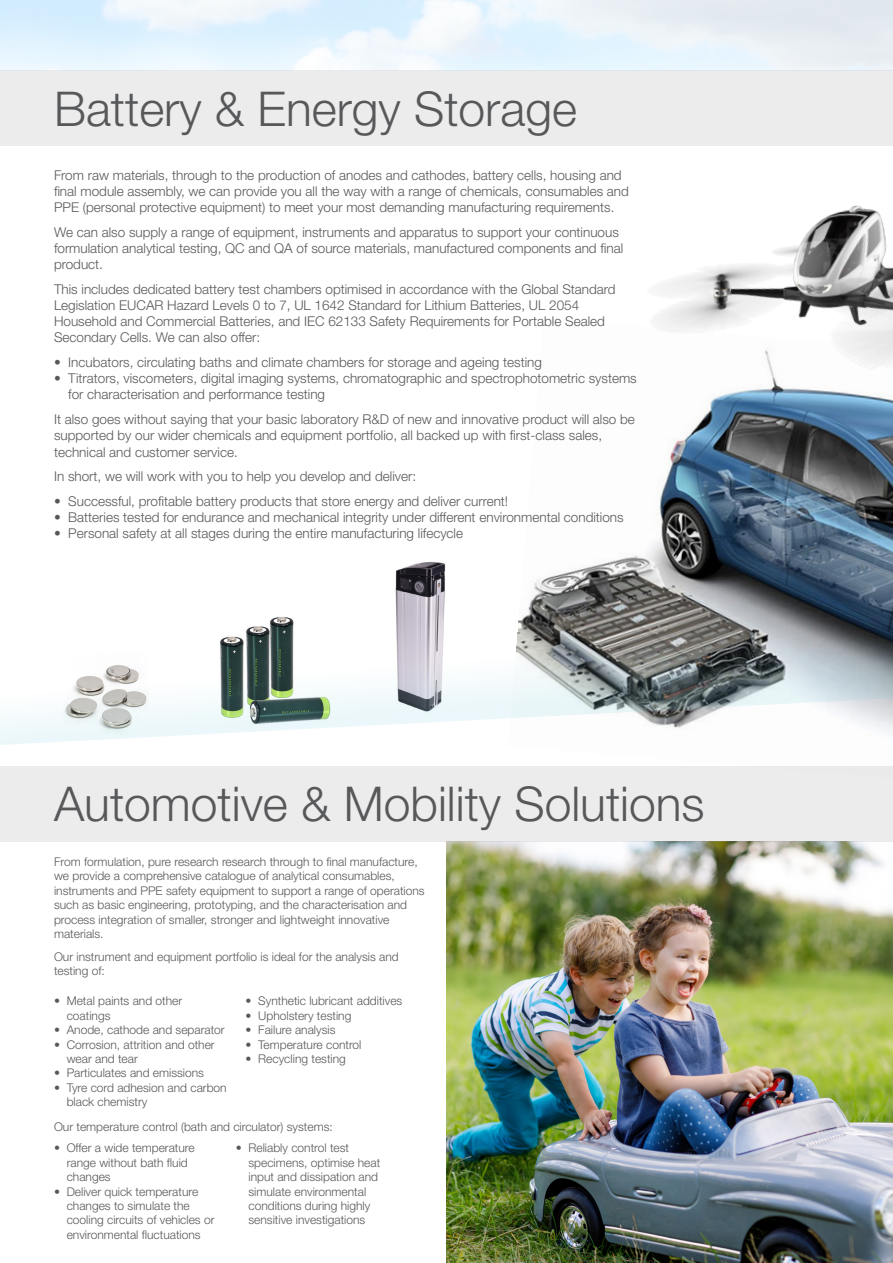
<style>
.page{position:relative;width:893px;height:1263px;background:#fff}
.page>*{position:absolute;margin:0;border:0;box-sizing:border-box;transform-origin:0 0}
.t1{font:300 48px "Helvetica Neue LT Std";color:#57585a}
.t2{font:300 13.5px/16.2px "Helvetica Neue LT Std";color:#57585a}
.t3{font:300 12px/14.4px "Helvetica Neue LT Std";color:#57585a}
</style>
<div class="page">
<img style="left:446px;top:841px;width:447px;height:422px">
<div style="left:0;top:71px;width:893px;height:75px;background:#ececed"></div>
<img style="left:525px;top:408px;width:368px;height:208px">
<img style="left:395px;top:562px;width:51px;height:54px">
<svg style="left:0;top:616px;width:893px;height:129px"></svg>
<img style="left:654px;top:205px;width:239px;height:203px">
<div style="left:0;top:766px;width:893px;height:75px;background:#ececed"></div>
<p class="t1" style="left:54px;top:79px;width:524px">Battery &amp; Energy Storage</p>
<p class="t2" style="left:54px;top:166px;width:576px">From raw materials, through to the production of anodes and cathodes, battery cells, housing and final module assembly, we can provide you all the way with a range of chemicals, consumables and<br>PPE (personal protective equipment) to meet your most demanding manufacturing requirements.</p>
<p class="t2" style="left:54px;top:223px;width:571px">We can also supply a range of equipment, instruments and apparatus to support your continuous formulation analytical testing, QC and QA of source materials, manufactured components and final product.</p>
<p class="t2" style="left:54px;top:281px;width:563px">This includes dedicated battery test chambers optimised in accordance with the Global Standard Legislation EUCAR Hazard Levels 0 to 7, UL 1642 Standard for Lithium Batteries, UL 2054<br>Household and Commercial Batteries, and IEC 62133 Safety Requirements for Portable Sealed Secondary Cells. We can also offer:</p>
<p class="t2" style="left:54px;top:354px;width:489px">• Incubators, circulating baths and climate chambers for storage and ageing testing</p>
<p class="t2" style="left:68px;top:370px;width:570px;text-indent:-14px">• Titrators, viscometers, digital imaging systems, chromatographic and spectrophotometric systems for characterisation and performance testing</p>
<p class="t2" style="left:54px;top:411px;width:582px">It also goes without saying that your basic laboratory R&amp;D of new and innovative product will also be supported by our wider chemicals and equipment portfolio, all backed up with first-class sales, technical and customer service.</p>
<p class="t2" style="left:54px;top:468px;width:364px">In short, we will work with you to help you develop and deliver:</p>
<p class="t2" style="left:54px;top:493px;width:456px">• Successful, profitable battery products that store energy and deliver current!</p>
<p class="t2" style="left:54px;top:509px;width:571px">• Batteries tested for endurance and mechanical integrity under different environmental conditions</p>
<p class="t2" style="left:54px;top:525px;width:411px">• Personal safety at all stages during the entire manufacturing lifecycle</p>
<p class="t1" style="left:54px;top:775px;width:652px">Automotive &amp; Mobility Solutions</p>
<p class="t3" style="left:54px;top:854px;width:372px">From formulation, pure research research through to final manufacture, we provide a comprehensive catalogue of analytical consumables, instruments and PPE safety equipment to support a range of operations such as basic engineering, prototyping, and the characterisation and process integration of smaller, stronger and lightweight innovative materials.</p>
<p class="t3" style="left:54px;top:949px;width:346px">Our instrument and equipment portfolio is ideal for the analysis and testing of:</p>
<p class="t3" style="left:67px;top:994px;width:117px;text-indent:-13px">• Metal paints and other coatings</p>
<p class="t3" style="left:54px;top:1022px;width:172px">• Anode, cathode and separator</p>
<p class="t3" style="left:67px;top:1037px;width:150px;text-indent:-13px">• Corrosion, attrition and other wear and tear</p>
<p class="t3" style="left:54px;top:1066px;width:152px">• Particulates and emissions</p>
<p class="t3" style="left:67px;top:1080px;width:162px;text-indent:-13px">• Tyre cord adhesion and carbon black chemistry</p>
<p class="t3" style="left:246px;top:994px;width:158px">• Synthetic lubricant additives</p>
<p class="t3" style="left:246px;top:1008px;width:107px">• Upholstery testing</p>
<p class="t3" style="left:246px;top:1022px;width:91px">• Failure analysis</p>
<p class="t3" style="left:246px;top:1037px;width:117px">• Temperature control</p>
<p class="t3" style="left:246px;top:1051px;width:102px">• Recycling testing</p>
<p class="t3" style="left:54px;top:1119px;width:280px">Our temperature control (bath and circulator) systems:</p>
<p class="t3" style="left:67px;top:1141px;width:130px;text-indent:-13px">• Offer a wide temperature range without bath fluid changes</p>
<p class="t3" style="left:67px;top:1184px;width:149px;text-indent:-13px">• Deliver quick temperature changes to simulate the cooling circuits of vehicles or environmental fluctuations</p>
<p class="t3" style="left:248px;top:1141px;width:133px;text-indent:-13px">• Reliably control test specimens, optimise heat input and dissipation and simulate environmental conditions during highly sensitive investigations</p>
</div>
